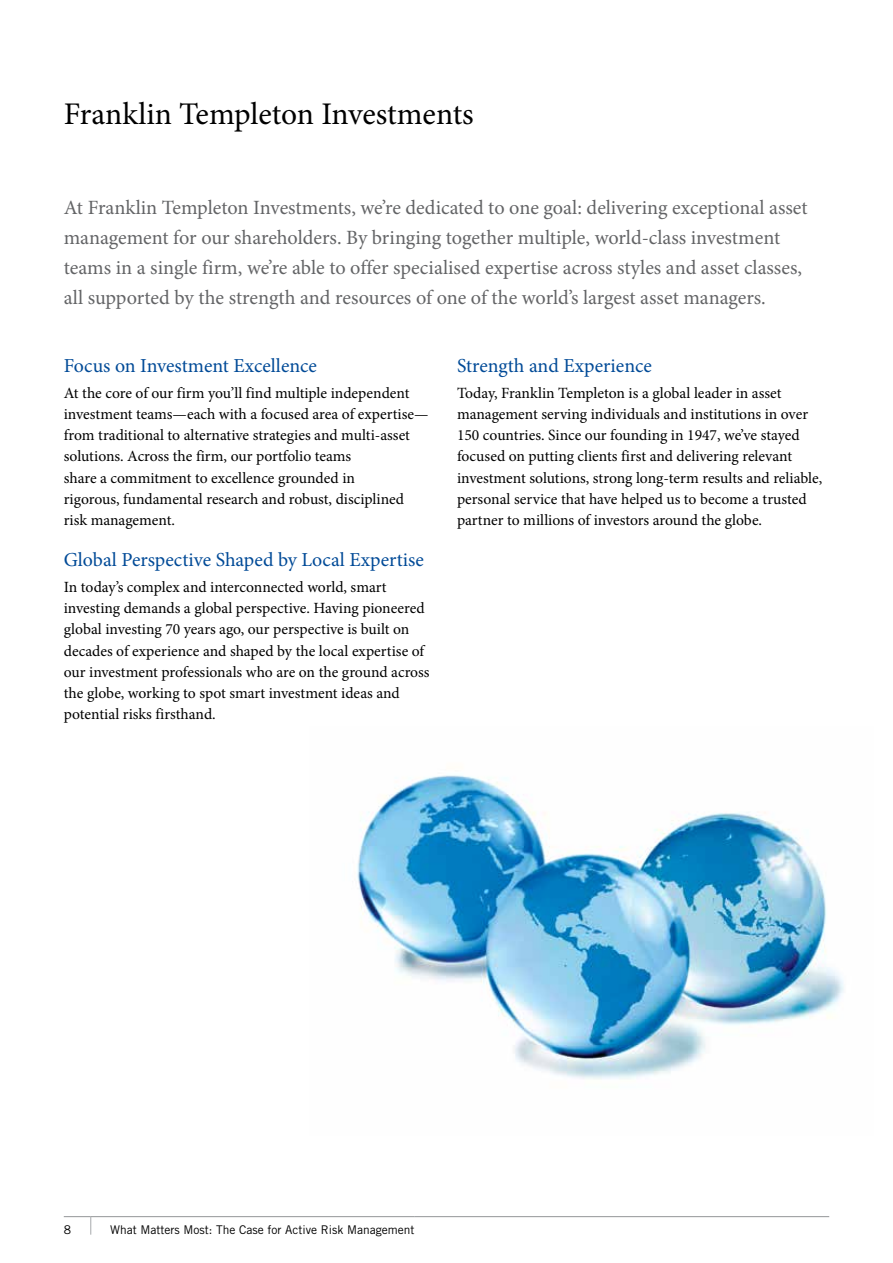
<style>
.page{position:relative;width:893px;height:1263px;background:#fff}
.page>*{position:absolute;margin:0;border:0;box-sizing:border-box;transform-origin:0 0}
.t1{font:31.5px "Minion Pro";letter-spacing:-.005em;color:#000}
.t2{font:20.25px/30px "Minion Pro";letter-spacing:-.005em;color:#636466}
.t3{font:19.8px "Minion Pro";color:#004a97}
.t4{font:15.6px/21.3px "Minion Pro";color:#000}
.t5{font:12px "Trade Gothic LT Std";color:#000}
</style>
<div class="page">
<hr style="left:91px;top:1216px;width:324px;height:1px;background:#939598">
<hr style="left:415px;top:1216px;width:414px;height:1px;background:#939598">
<svg style="left:64px;top:1216px;width:27px;height:19px"></svg>
<img style="left:357px;top:775px;width:487px;height:304px">
<h1 class="t1" style="left:64px;top:93px;width:412px">Franklin Templeton Investments</h1>
<p class="t2" style="left:64px;top:193px;width:745px">At Franklin Templeton Investments, we’re dedicated to one goal: delivering exceptional asset management for our shareholders. By bringing together multiple, world-class investment teams in a single firm, we’re able to offer specialised expertise across styles and asset classes, all supported by the strength and resources of one of the world’s largest asset managers.</p>
<p class="t3" style="left:64px;top:352px;width:255px">Focus on Investment Excellence</p>
<p class="t4" style="left:64px;top:382px;width:366px">At the core of our firm you’ll find multiple independent investment teams—each with a focused area of expertise— from traditional to alternative strategies and multi-asset solutions. Across the firm, our portfolio teams<br>share a commitment to excellence grounded in<br>rigorous, fundamental research and robust, disciplined risk management.</p>
<p class="t3" style="left:64px;top:547px;width:362px">Global Perspective Shaped by Local Expertise</p>
<p class="t4" style="left:64px;top:576px;width:367px">In today’s complex and interconnected world, smart investing demands a global perspective. Having pioneered global investing 70 years ago, our perspective is built on decades of experience and shaped by the local expertise of our investment professionals who are on the ground across the globe, working to spot smart investment ideas and potential risks firsthand.</p>
<p class="t3" style="left:457px;top:352px;width:196px">Strength and Experience</p>
<p class="t4" style="left:457px;top:382px;width:367px">Today, Franklin Templeton is a global leader in asset management serving individuals and institutions in over 150 countries. Since our founding in 1947, we’ve stayed focused on putting clients first and delivering relevant investment solutions, strong long-term results and reliable, personal service that have helped us to become a trusted partner to millions of investors around the globe.</p>
<p class="t5" style="left:64px;top:1223px;width:9px">8</p>
<p class="t5" style="left:110px;top:1223px;width:306px">What Matters Most: The Case for Active Risk Management</p>
</div>
